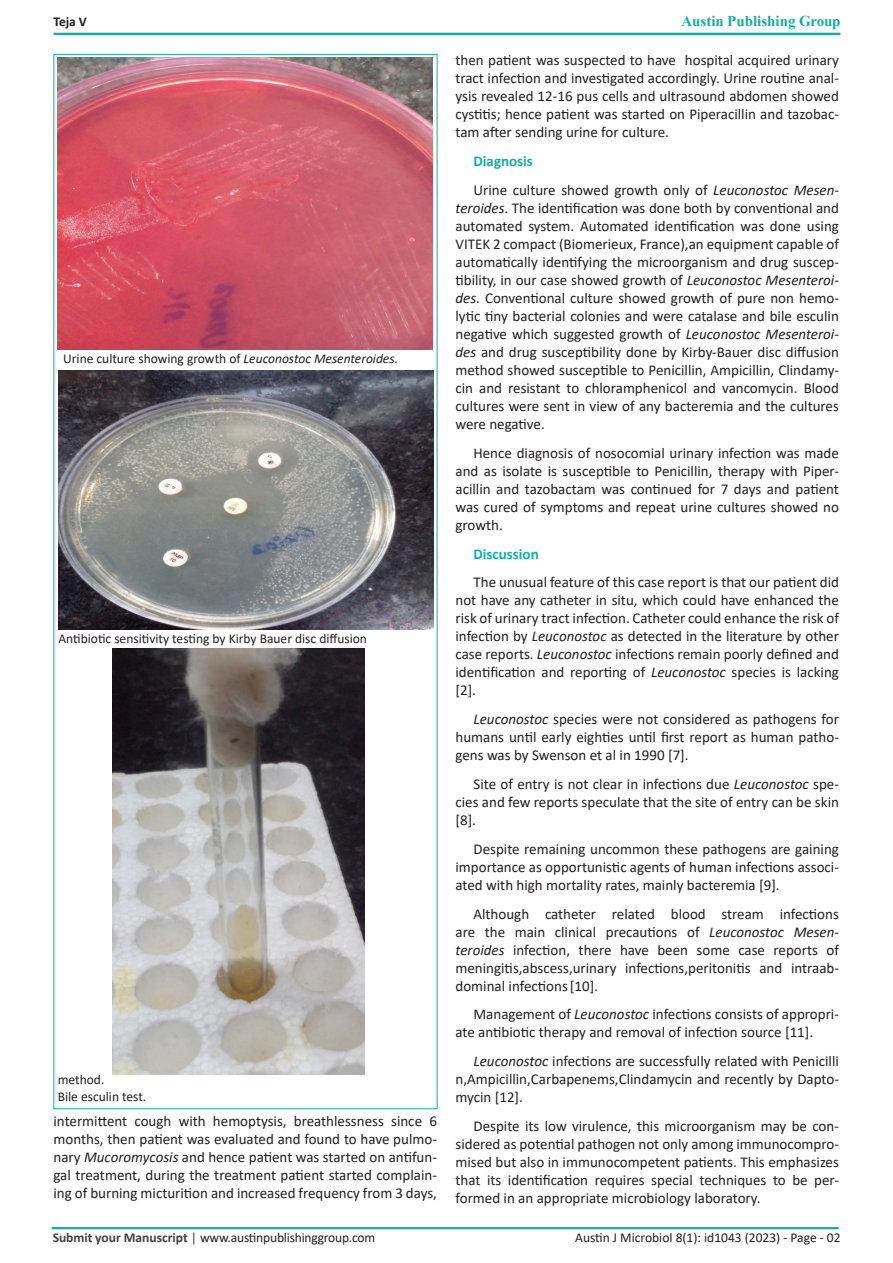
<style>
.page{position:relative;width:893px;height:1263px;background:#fff}
.page>*{position:absolute;margin:0;border:0;box-sizing:border-box;transform-origin:0 0}
.t1{font:15px/18px "Calibri";color:#231f20;text-align:justify}
.t2{font:700 15px "Times New Roman";color:#0eb29a}
.t3{font:700 15px "Calibri";color:#0eb39b}
.t4{font:13.5px "Calibri";color:#231f20}
.t5{font:700 13.5px "Calibri";color:#231f20}
.s1{color:#0eb39b}
.s2{font-style:italic}
.s3{font-weight:700;color:#414042}
.s4{color:#414042}
</style>
<div class="page">
<div style="left:53px;top:33px;width:787px;height:2px;border:2px solid #0eb39b"></div>
<div style="left:52px;top:1227px;width:787px;height:2px;border:2px solid #0eb39b"></div>
<img style="left:57px;top:57px;width:376px;height:292px">
<img style="left:58px;top:371px;width:376px;height:258px">
<img style="left:112px;top:648px;width:252px;height:426px">
<p class="t5" style="left:53px;top:12px;width:35px">Teja V</p>
<p class="t2" style="left:681px;top:10px;width:161px"><span class="s1">A</span>ustin Publishing Group</p>
<p class="t4" style="left:63px;top:349px;width:336px">Urine culture showing growth of <span class="s2">Leuconostoc Mesenteroides.</span></p>
<p class="t4" style="left:58px;top:629px;width:310px">Antibiotic sensitivity testing by Kirby Bauer disc diffusion</p>
<p class="t4" style="left:58px;top:1070px;width:48px">method.</p>
<p class="t4" style="left:58px;top:1087px;width:90px">Bile esculin test.</p>
<p class="t1" style="left:53px;top:1111px;width:385px">intermittent cough with hemoptysis, breathlessness since 6 months, then patient was evaluated and found to have pulmo&shy;nary <span class="s2">Mucoromycosis</span> and hence patient was started on antifun&shy;gal treatment, during the treatment patient started complain&shy;ing of burning micturition and increased frequency from 3 days,</p>
<p class="t1" style="left:455px;top:51px;width:385px">then patient was suspected to have hospital acquired urinary tract infection and investigated accordingly. Urine routine anal&shy;ysis revealed 12-16 pus cells and ultrasound abdomen showed cystitis; hence patient was started on Piperacillin and tazobac&shy;tam after sending urine for culture.</p>
<p class="t3" style="left:473px;top:150px;width:61px">Diagnosis</p>
<p class="t1" style="left:455px;top:180px;width:385px;text-indent:18px">Urine culture showed growth only of <span class="s2">Leuconostoc Mesen&shy;teroides</span>. The identification was done both by conventional and automated system. Automated identification was done using VITEK 2 compact (Biomerieux, France),an equipment capable of automatically identifying the microorganism and drug suscep&shy;tibility, in our case showed growth of <span class="s2">Leuconostoc Mesenteroi&shy;des</span>. Conventional culture showed growth of pure non hemo&shy;lytic tiny bacterial colonies and were catalase and bile esculin negative which suggested growth of <span class="s2">Leuconostoc Mesenteroi&shy;des</span> and drug susceptibility done by Kirby-Bauer disc diffusion method showed susceptible to Penicillin, Ampicillin, Clindamy&shy;cin and resistant to chloramphenicol and vancomycin. Blood cultures were sent in view of any bacteremia and the cultures were negative.</p>
<p class="t1" style="left:455px;top:443px;width:385px;text-indent:18px">Hence diagnosis of nosocomial urinary infection was made and as isolate is susceptible to Penicillin, therapy with Piper&shy;acillin and tazobactam was continued for 7 days and patient was cured of symptoms and repeat urine cultures showed no growth.</p>
<p class="t3" style="left:473px;top:543px;width:67px">Discussion</p>
<p class="t1" style="left:455px;top:573px;width:385px;text-indent:18px">The unusual feature of this case report is that our patient did not have any catheter in situ, which could have enhanced the risk of urinary tract infection. Catheter could enhance the risk of infection by <span class="s2">Leuconostoc</span> as detected in the literature by other case reports. <span class="s2">Leuconostoc</span> infections remain poorly defined and identification and reporting of <span class="s2">Leuconostoc</span> species is lacking [2].</p>
<p class="t1" style="left:455px;top:710px;width:385px;text-indent:18px"><span class="s2">Leuconostoc</span> species were not considered as pathogens for humans until early eighties until first report as human patho&shy;gens was by Swenson et al in 1990 [7].</p>
<p class="t1" style="left:455px;top:774px;width:385px;text-indent:18px">Site of entry is not clear in infections due <span class="s2">Leuconostoc</span> spe&shy;cies and few reports speculate that the site of entry can be skin [8].</p>
<p class="t1" style="left:455px;top:839px;width:385px;text-indent:18px">Despite remaining uncommon these pathogens are gaining importance as opportunistic agents of human infections associ&shy;ated with high mortality rates, mainly bacteremia [9].</p>
<p class="t1" style="left:455px;top:904px;width:385px;text-indent:18px">Although catheter related blood stream infections are the main clinical precautions of <span class="s2">Leuconostoc Mesen&shy;teroides</span> infection, there have been some case reports of meningitis,abscess,urinary infections,peritonitis and intraab&shy;dominal infections[10].</p>
<p class="t1" style="left:455px;top:1005px;width:385px;text-indent:18px">Management of <span class="s2">Leuconostoc</span> infections consists of appropri&shy;ate antibiotic therapy and removal of infection source [11].</p>
<p class="t1" style="left:455px;top:1052px;width:385px;text-indent:18px"><span class="s2">Leuconostoc</span> infections are successfully related with Penicilli n,Ampicillin,Carbapenems,Clindamycin and recently by Dapto&shy;mycin [12].</p>
<p class="t1" style="left:455px;top:1116px;width:385px;text-indent:18px">Despite its low virulence, this microorganism may be con&shy;sidered as potential pathogen not only among immunocompro&shy;mised but also in immunocompetent patients. This emphasizes that its identification requires special techniques to be per&shy;formed in an appropriate microbiology laboratory.</p>
<p class="t4" style="left:53px;top:1228px;width:324px"><span class="s3">Submit your Manuscript</span> <span class="s4">|</span> www.austinpublishinggroup.com</p>
<p class="t4" style="left:575px;top:1228px;width:267px">Austin J Microbiol 8(1): id1043 (2023) - Page - 02</p>
</div>
